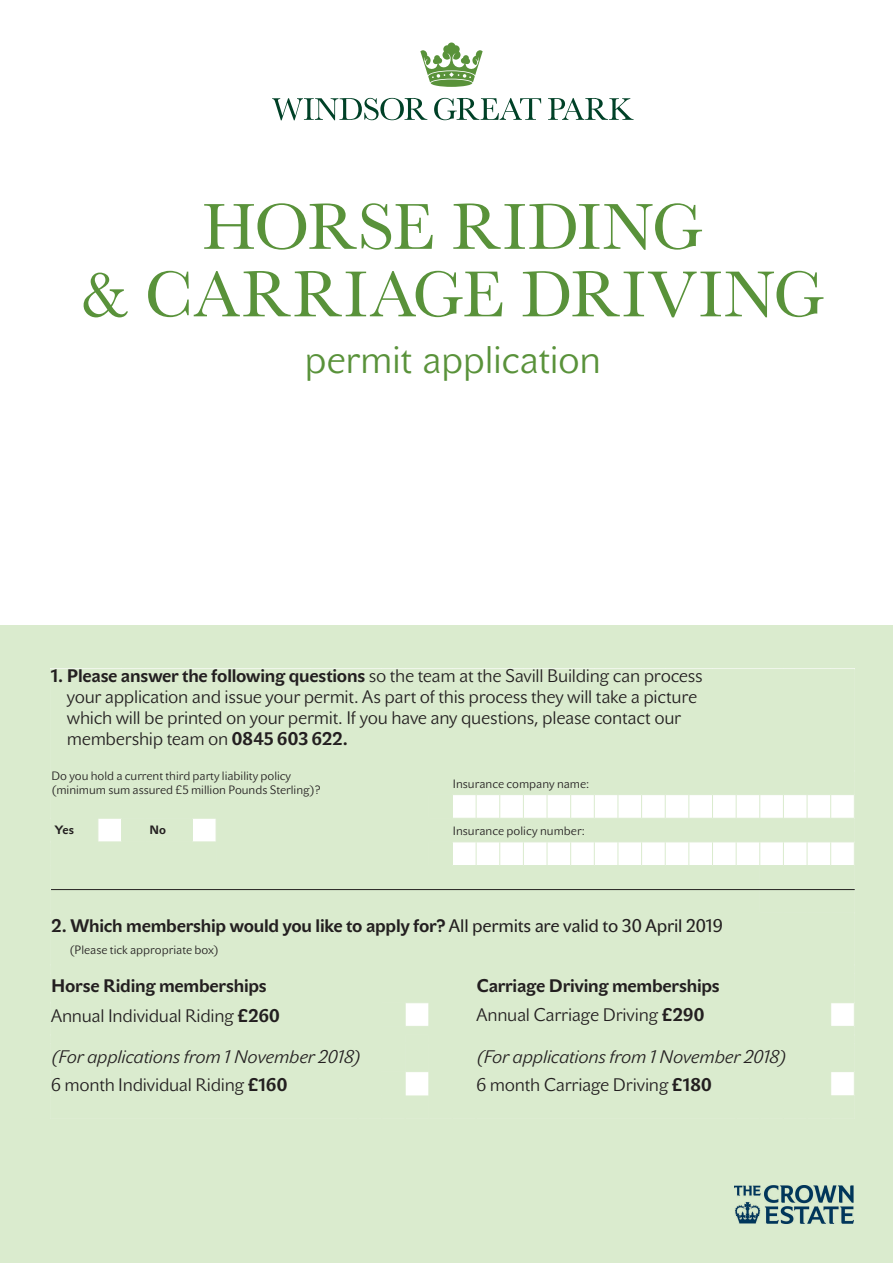
<style>
.page{position:relative;width:893px;height:1263px;background:#fff}
.page>*{position:absolute;margin:0;border:0;box-sizing:border-box;transform-origin:0 0}
.t1{font:67.5px/67.5px "Baskerville";letter-spacing:.015em;color:#59923a;text-align:center}
.t2{font:38.1px "John Sans Lite Pro";letter-spacing:-.015em;color:#59923a}
.Event{font:18px/21px "John Sans Lite Pro";letter-spacing:-.015em;color:#231f20}
.Event-2{font:700 18px "John Sans Text Pro";letter-spacing:-.01em;color:#231f20}
.Event-3{font:italic 18px "John Sans Lite Pro";letter-spacing:-.01em;color:#231f20}
.Event-4{font:12px/14.7px "John Sans Lite Pro";color:#231f20}
.Event-5{font:700 12px "John Sans Text Pro";color:#231f20}
.s1{font-family:"John Sans Text Pro";font-weight:700}
.s2{font-weight:400}
</style>
<div class="page">
<div style="left:0;top:625px;width:893px;height:638px;background:#daebce"></div>
<img style="left:735px;top:1185px;width:118px;height:38px">
<svg style="left:420px;top:43px;width:63px;height:44px"></svg>
<svg style="left:272px;top:98px;width:362px;height:22px"></svg>
<svg style="left:51px;top:795px;width:804px;height:96px"></svg>
<svg style="left:405px;top:1003px;width:449px;height:93px"></svg>
<hr style="left:51px;top:889px;width:804px;height:1px;background:#231f20">
<p class="t1" style="left:81px;top:194px;width:746px">HORSE RIDING<br>&amp; CARRIAGE DRIVING</p>
<p class="t2" style="left:304px;top:337px;width:298px">permit application</p>
<p class="Event" style="left:67px;top:666px;width:637px;text-indent:-16px"><span class="s1">1. Please answer the following questions</span> so the team at the Savill Building can process your application and issue your permit. As part of this process they will take a picture which will be printed on your permit. If you have any questions, please contact our membership team on <span class="s1">0845 603 622.</span></p>
<p class="Event-4" style="left:51px;top:768px;width:271px">Do you hold a current third party liability policy (minimum sum assured £5 million Pounds Sterling)?</p>
<p class="Event-4" style="left:453px;top:777px;width:138px">Insurance company name:</p>
<p class="Event-5" style="left:55px;top:822px;width:21px">Yes</p>
<p class="Event-5" style="left:149px;top:822px;width:18px">No</p>
<p class="Event-4" style="left:453px;top:824px;width:134px">Insurance policy number:</p>
<p class="Event-2" style="left:51px;top:914px;width:673px">2. Which membership would you like to apply for? <span class="s2">All permits are valid to 30 April 2019</span></p>
<p class="Event-4" style="left:69px;top:943px;width:151px">(Please tick appropriate box)</p>
<p class="Event-2" style="left:51px;top:975px;width:217px">Horse Riding memberships</p>
<p class="Event-2" style="left:476px;top:975px;width:245px">Carriage Driving memberships</p>
<p class="Event" style="left:51px;top:1005px;width:230px">Annual Individual Riding <span class="s1">£260</span></p>
<p class="Event" style="left:476px;top:1005px;width:229px">Annual Carriage Driving <span class="s1">£290</span></p>
<p class="Event-3" style="left:51px;top:1046px;width:312px">(For applications from 1 November 2018)</p>
<p class="Event-3" style="left:476px;top:1046px;width:312px">(For applications from 1 November 2018)</p>
<p class="Event" style="left:51px;top:1074px;width:238px">6 month Individual Riding <span class="s1">£160</span></p>
<p class="Event" style="left:476px;top:1074px;width:237px">6 month Carriage Driving <span class="s1">£180</span></p>
</div>
